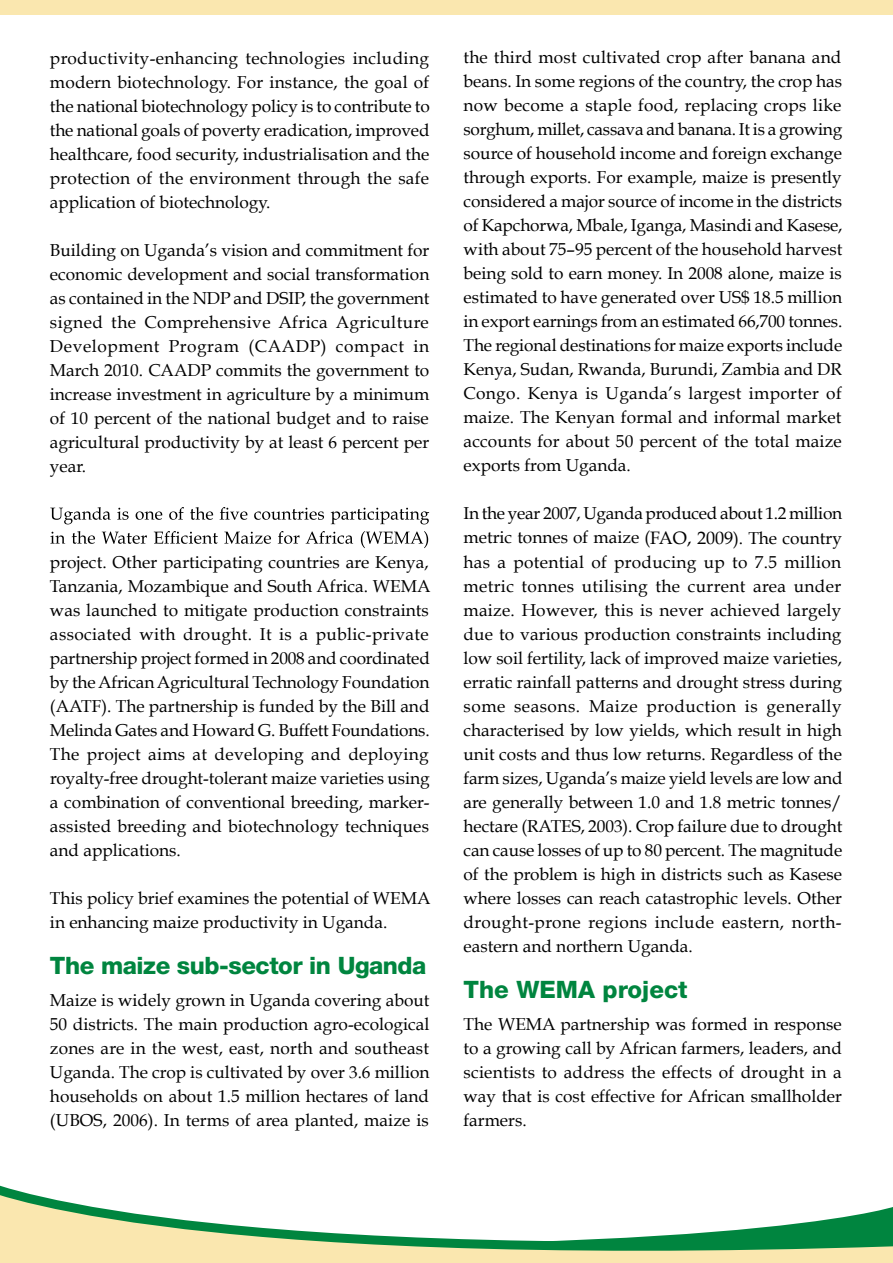
<style>
.page{position:relative;width:893px;height:1263px;background:#fff}
.page>*{position:absolute;margin:0;border:0;box-sizing:border-box;transform-origin:0 0}
.t1{font:800 24px "Helvetica Neue LT Std";letter-spacing:-.02em;color:#00853f}
.t2{font:800 24px "Helvetica Neue LT Std";color:#00853f}
.t3{font:17.25px/24px "Book Antiqua";color:#000;text-align:justify}
.s1{font-size:18px}
</style>
<div class="page">
<svg style="left:50px;top:507px;width:379px;height:17px"></svg>
<svg style="left:50px;top:531px;width:378px;height:17px"></svg>
<svg style="left:0;top:1185px;width:893px;height:78px"></svg>
<div style="left:0;top:0;width:893px;height:15px;background:#fae7af"></div>
<p class="t3" style="left:50px;top:46px;width:381px">productivity-enhancing technologies including modern biotechnology. For instance, the goal of the national biotechnology policy is to contribute to the national goals of poverty eradication, improved healthcare, food security, industrialisation and the protection of the environment through the safe application of biotechnology.</p>
<p class="t3" style="left:50px;top:238px;width:381px">Building on Uganda’s vision and commitment for economic development and social transformation as contained in the NDP and DSIP, the government signed the Comprehensive Africa Agriculture Development Program (CAADP) compact in March 2010. CAADP commits the government to increase investment in agriculture by a minimum of 10 percent of the national budget and to raise agricultural productivity by at least 6 percent per year.</p>
<p class="t3" style="left:50px;top:550px;width:382px">project. Other participating countries are Kenya, Tanzania, Mozambique and South Africa. WEMA was launched to mitigate production constraints associated with drought. It is a public-private partnership project formed in 2008 and coordinated by theAfricanAgricultural Technology Foundation (AATF). The partnership is funded by the Bill and Melinda Gates and Howard G. Buffett Foundations.<br>The project aims at developing and deploying royalty-free drought-tolerant maize varieties using a combination of conventional breeding, marker&shy;assisted breeding and biotechnology techniques and applications.</p>
<p class="t3" style="left:50px;top:886px;width:382px">This policy brief examines the potential of WEMA in enhancing maize productivity in Uganda.</p>
<h1 class="t1" style="left:50px;top:951px;width:378px">The maize sub-sector in Uganda</h1>
<p class="t3" style="left:50px;top:988px;width:381px">Maize is widely grown in Uganda covering about 50 districts. The main production agro-ecological zones are in the west, east, north and southeast Uganda. The crop is cultivated by over 3.6 million households on about 1.5 million hectares of land (UBOS, 2006). In terms of area planted, maize is</p>
<p class="t3" style="left:463px;top:46px;width:381px">the third most cultivated crop after banana and beans. In some regions of the country, the crop has now become a staple food, replacing crops like sorghum, millet, cassava and banana. It is a growing source of household income and foreign exchange through exports. For example, maize is presently considered a major source of income in the districts of Kapchorwa, Mbale, Iganga, Masindi and Kasese, with about 75–95 percent of the household harvest being sold to earn money. In 2008 alone, maize is estimated to have generated over US$ 18.5 million in export earnings from an estimated 66,700 tonnes.<br>The regional destinations for maize exports include Kenya, Sudan, Rwanda, Burundi, Zambia and DR Congo. Kenya is Uganda’s largest importer of maize. The Kenyan formal and informal market accounts for about 50 percent of the total maize exports from Uganda.</p>
<p class="t3" style="left:463px;top:501px;width:381px">In the year 2007, Uganda produced about 1.2 million metric tonnes of maize (<span class="s1">FAO, 2009</span>). The country has a potential of producing up to 7.5 million metric tonnes utilising the current area under maize. However, this is never achieved largely due to various production constraints including low soil fertility, lack of improved maize varieties, erratic rainfall patterns and drought stress during some seasons. Maize production is generally characterised by low yields, which result in high unit costs and thus low returns. Regardless of the farm sizes, Uganda’s maize yield levels are low and are generally between 1.0 and 1.8 metric tonnes/ hectare (RATES, 2003). Crop failure due to drought can cause losses of up to 80 percent. The magnitude of the problem is high in districts such as Kasese where losses can reach catastrophic levels. Other drought-prone regions include eastern, north&shy;eastern and northern Uganda.</p>
<h1 class="t2" style="left:463px;top:975px;width:226px">The WEMA project</h1>
<p class="t3" style="left:463px;top:1012px;width:380px">The WEMA partnership was formed in response to a growing call by African farmers, leaders, and scientists to address the effects of drought in a way that is cost effective for African smallholder farmers.</p>
</div>
